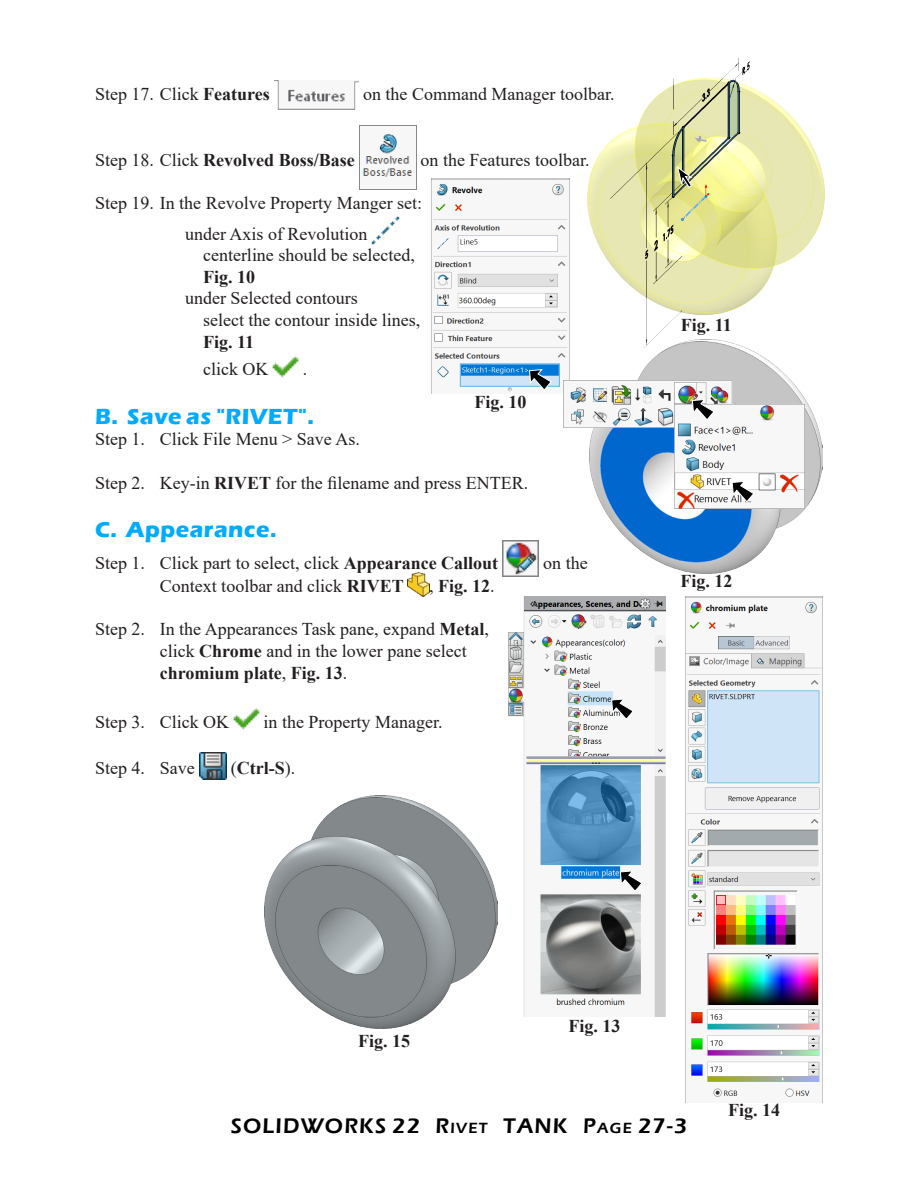
<style>
.page{position:relative;width:918px;height:1188px;background:#fff}
.page>*{position:absolute;margin:0;border:0;box-sizing:border-box;transform-origin:0 0}
.Subhead_1{font:700 22.5px "Eras ITC";letter-spacing:.025em;color:#00abff}
.t1{font:600 21.75px "Eras ITC";letter-spacing:.055em;color:#000}
.Body_text{font:18px/21.6px "Times New Roman";color:#231f20}
.Body_text-2{font:700 18px "Times New Roman";color:#231f20}
.Fig_No{font:700 18px "Times New Roman";color:#231f20}
.s1{font-weight:700}
.s2{font-weight:400}
.s3{font-size:15.15px}
</style>
<div class="page">
<img style="left:277px;top:81px;width:82px;height:28px">
<img style="left:359px;top:126px;width:57px;height:64px">
<img style="left:371px;top:216px;width:29px;height:29px">
<img style="left:272px;top:355px;width:27px;height:23px">
<img style="left:503px;top:541px;width:36px;height:36px">
<img style="left:408px;top:573px;width:21px;height:24px">
<img style="left:233px;top:707px;width:27px;height:23px">
<img style="left:199px;top:753px;width:27px;height:27px">
<img style="left:432px;top:178px;width:137px;height:214px">
<svg style="left:529px;top:369px;width:23px;height:22px"></svg>
<img style="left:508px;top:596px;width:157px;height:421px">
<svg style="left:611px;top:698px;width:23px;height:22px"></svg>
<svg style="left:620px;top:870px;width:23px;height:22px"></svg>
<img style="left:686px;top:596px;width:137px;height:506px">
<img style="left:604px;top:347px;width:219px;height:226px">
<img style="left:264px;top:796px;width:234px;height:233px">
<img style="left:563px;top:380px;width:242px;height:129px">
<svg style="left:692px;top:399px;width:23px;height:21px"></svg>
<svg style="left:732px;top:481px;width:22px;height:21px"></svg>
<img style="left:588px;top:58px;width:236px;height:289px">
<svg style="left:674px;top:165px;width:20px;height:23px"></svg>
<p class="Body_text" style="left:95px;top:83px;width:176px">Step 17. Click <span class="s1">Features</span></p>
<p class="Body_text" style="left:363px;top:83px;width:253px">on the Command Manager toolbar.</p>
<p class="Body_text-2" style="left:95px;top:147px;width:261px"><span class="s2">Step 18. Click</span> Revolved Boss/Base</p>
<p class="Body_text" style="left:421px;top:148px;width:170px">on the Features toolbar.</p>
<p class="Body_text" style="left:185px;top:187px;width:239px;line-height:30.6px;text-indent:-90px">Step 19. In the Revolve Property Manger set: under Axis of Revolution</p>
<p class="Body_text" style="left:203px;top:244px;width:213px">centerline should be selected,</p>
<p class="Body_text-2" style="left:203px;top:264px;width:54px">Fig. 10</p>
<p class="Body_text" style="left:185px;top:287px;width:174px">under Selected contours</p>
<p class="Body_text" style="left:203px;top:309px;width:219px">select the contour inside lines,</p>
<p class="Body_text-2" style="left:203px;top:329px;width:52px">Fig. 11</p>
<p class="Body_text" style="left:203px;top:358px;width:67px">click OK</p>
<p class="Body_text" style="left:303px;top:358px;width:6px">.</p>
<p class="Subhead_1" style="left:95px;top:403px;width:221px">B. Save as "RIVET".</p>
<p class="Body_text" style="left:95px;top:428px;width:266px">Step 1. Click File Menu &gt; Save As.</p>
<p class="Body_text" style="left:95px;top:471px;width:435px">Step 2. Key-in <span class="s1">RIVET</span> for the filename and press ENTER.</p>
<p class="Subhead_1" style="left:95px;top:517px;width:183px">C. Appearance.</p>
<p class="Body_text" style="left:95px;top:552px;width:405px">Step 1. Click part to select, click <span class="s1">Appearance Callout</span></p>
<p class="Body_text" style="left:543px;top:552px;width:46px">on the</p>
<p class="Body_text" style="left:160px;top:575px;width:245px">Context toolbar and click <span class="s1">RIVET</span></p>
<p class="Body_text-2" style="left:429px;top:573px;width:67px"><span class="s2">,</span> Fig. 12<span class="s2">.</span></p>
<p class="Body_text" style="left:160px;top:618px;width:331px;text-indent:-65px">Step 2. In the Appearances Task pane, expand <span class="s1">Metal</span>, click <span class="s1">Chrome</span> and in the lower pane select <span class="s1">chromium plate</span>, <span class="s1">Fig. 13</span>.</p>
<p class="Body_text" style="left:95px;top:710px;width:136px">Step 3. Click OK</p>
<p class="Body_text" style="left:264px;top:710px;width:180px">in the Property Manager.</p>
<p class="Body_text" style="left:95px;top:757px;width:101px">Step 4. Save</p>
<p class="Body_text-2" style="left:231px;top:755px;width:66px"><span class="s2">(</span>Ctrl-S<span class="s2">).</span></p>
<p class="Fig_No" style="left:474px;top:389px;width:54px">Fig. 10</p>
<p class="Fig_No" style="left:681px;top:312px;width:52px">Fig. 11</p>
<p class="Fig_No" style="left:680px;top:568px;width:54px">Fig. 12</p>
<p class="Fig_No" style="left:358px;top:1028px;width:54px">Fig. 15</p>
<p class="Fig_No" style="left:569px;top:1013px;width:54px">Fig. 13</p>
<p class="t1" style="left:231px;top:1114px;width:458px">SOLIDWORKS 22 R<span class="s3">IVET</span> TANK P<span class="s3">AGE</span> 27-3</p>
<p class="Fig_No" style="left:728px;top:1097px;width:54px">Fig. 14</p>
</div>
